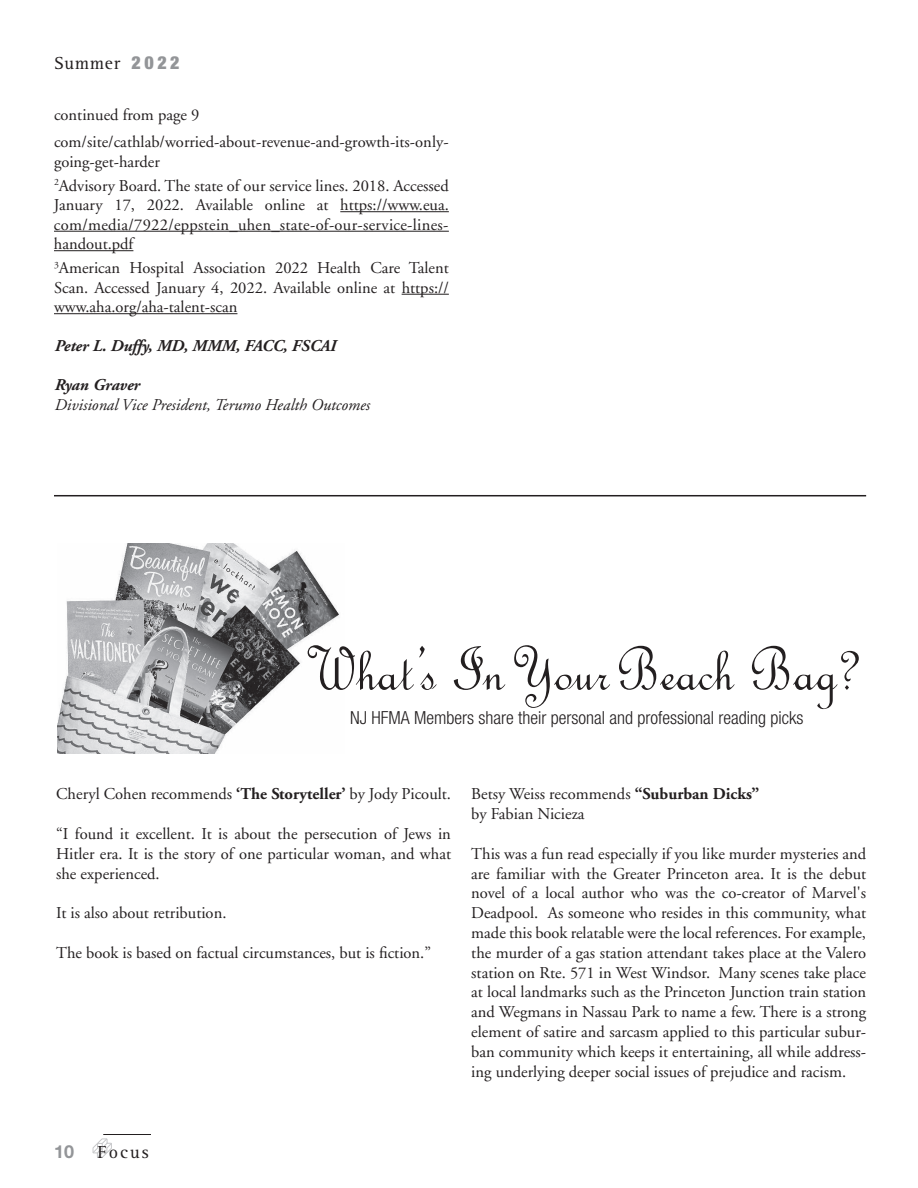
<style>
.page{position:relative;width:918px;height:1188px;background:#fff}
.page>*{position:absolute;margin:0;border:0;box-sizing:border-box;transform-origin:0 0}
.t1{font:66px "OPTI French Script";color:#231f20}
.t2{font:300 condensed 18px "Helvetica Neue";color:#231f20}
.t3{font:18px "Rotis Serif";letter-spacing:.04em;color:#231f20}
.t4{font:700 18px "Helvetica Neue";color:#939598}
.t5{font:16.5px/19.8px "Adobe Garamond";color:#231f20;text-align:justify}
.t6{font:italic 16.5px "Adobe Garamond";color:#231f20}
.t7{font:italic 700 16.5px "Adobe Garamond";letter-spacing:-.005em;color:#231f20}
.s1{font-family:"Helvetica Neue";font-weight:900;font-stretch:condensed;color:#939598}
.s2{font-weight:700}
</style>
<div class="page">
<svg style="left:92px;top:1138px;width:20px;height:20px"></svg>
<hr style="left:103px;top:1134px;width:48px;height:1px;background:#231f20">
<hr style="left:340px;top:211px;width:109px;height:1px;background:#231f20">
<hr style="left:54px;top:231px;width:395px;height:1px;background:#231f20">
<hr style="left:54px;top:250px;width:79px;height:1px;background:#231f20">
<hr style="left:402px;top:294px;width:47px;height:1px;background:#231f20">
<hr style="left:54px;top:313px;width:183px;height:1px;background:#231f20">
<img style="left:57px;top:543px;width:282px;height:210px">
<hr style="left:54px;top:495px;width:812px;height:1px;background:#231f20">
<p class="t3" style="left:54px;top:52px;width:127px">Summer <span class="s1">2 0 2 2</span></p>
<p class="t5" style="left:54px;top:105px;width:147px">continued from page 9</p>
<p class="t5" style="left:54px;top:133px;width:396px">com/site/cathlab/worried-about-revenue-and-growth-its-only&shy;going-get-harder</p>
<p class="t5" style="left:54px;top:176px;width:396px"><sup>2</sup>Advisory Board. The state of our service lines. 2018. Accessed January 17, 2022. Available online at https://www.eua. com/media/7922/eppstein_uhen_state-of-our-service-lines&shy;handout.pdf</p>
<p class="t5" style="left:54px;top:259px;width:396px"><sup>3</sup>American Hospital Association 2022 Health Care Talent Scan. Accessed January 4, 2022. Available online at https:// www.aha.org/aha-talent-scan</p>
<p class="t7" style="left:54px;top:337px;width:283px">Peter L. Duffy, MD, MMM, FACC, FSCAI</p>
<p class="t7" style="left:54px;top:376px;width:87px">Ryan Graver</p>
<p class="t6" style="left:54px;top:396px;width:317px">Divisional Vice President, Terumo Health Outcomes</p>
<h1 class="t1" style="left:299px;top:631px;width:557px">What’s In Your Beach Bag?</h1>
<p class="t2" style="left:350px;top:707px;width:455px">NJ HFMA Members share their personal and professional reading picks</p>
<p class="t5" style="left:56px;top:785px;width:396px">Cheryl Cohen recommends <span class="s2">‘The Storyteller’</span> by Jody Picoult.</p>
<p class="t5" style="left:56px;top:824px;width:396px">“I found it excellent. It is about the persecution of Jews in Hitler era. It is the story of one particular woman, and what she experienced.</p>
<p class="t5" style="left:56px;top:903px;width:172px">It is also about retribution.</p>
<p class="t5" style="left:56px;top:943px;width:376px">The book is based on factual circumstances, but is fiction.”</p>
<p class="t5" style="left:471px;top:785px;width:289px">Betsy Weiss recommends <span class="s2">“Suburban Dicks” </span>by Fabian Nicieza</p>
<p class="t5" style="left:471px;top:844px;width:396px">This was a fun read especially if you like murder mysteries and are familiar with the Greater Princeton area. It is the debut novel of a local author who was the co-creator of Marvel's Deadpool. As someone who resides in this community, what made this book relatable were the local references. For example, the murder of a gas station attendant takes place at the Valero station on Rte. 571 in West Windsor. Many scenes take place at local landmarks such as the Princeton Junction train station and Wegmans in Nassau Park to name a few. There is a strong element of satire and sarcasm applied to this particular subur&shy;ban community which keeps it entertaining, all while address&shy;ing underlying deeper social issues of prejudice and racism.</p>
<p class="t4" style="left:54px;top:1140px;width:22px">10</p>
<p class="t3" style="left:98px;top:1142px;width:53px">Focus</p>
</div>
